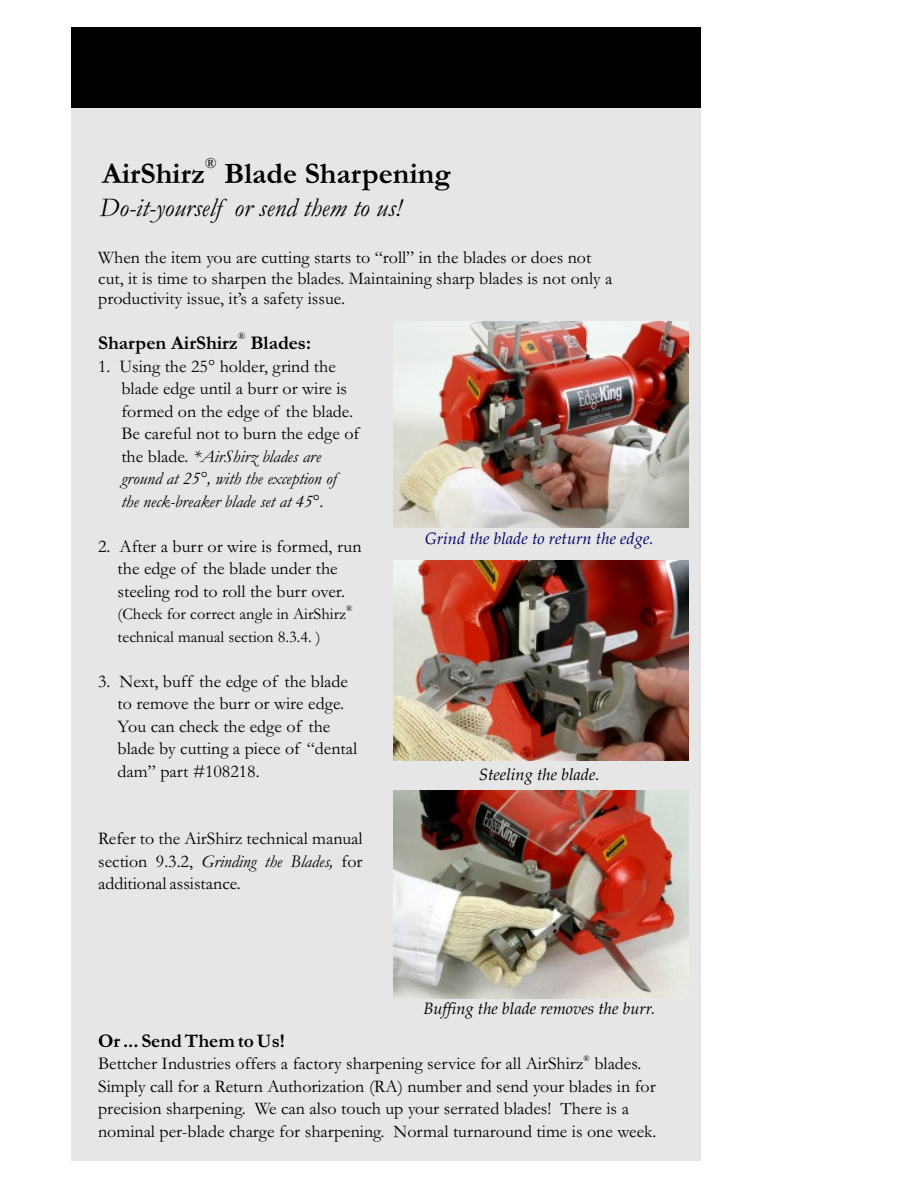
<style>
.page{position:relative;width:918px;height:1188px;background:#fff}
.page>*{position:absolute;margin:0;border:0;box-sizing:border-box;transform-origin:0 0}
.t1{font:700 30px "Garamond";color:#000}
.t2{font:italic 27px "Garamond";color:#000}
.t3{font:700 19.5px "Garamond";color:#000}
.t4{font:18px/22.5px "Garamond";color:#000}
.t5{font:16.5px/22.5px "Garamond";color:#000}
.t6{font:italic 16.5px "Palatino Linotype";color:#000}
.t7{font:italic 16.5px "Palatino Linotype";color:#006}
.t8{font:15px "Garamond";color:#000}
.t9{font:9.75px "Garamond";color:#000}
.t10{font:8.25px "Garamond";color:#000}
.s1{font-style:italic}
</style>
<div class="page">
<div style="left:71px;top:107px;width:629px;height:1054px;background:#e6e6e6"></div>
<div style="left:71px;top:27px;width:629px;height:81px;background:#000"></div>
<img style="left:393px;top:790px;width:295px;height:209px">
<img style="left:393px;top:321px;width:295px;height:206px">
<img style="left:393px;top:561px;width:295px;height:199px">
<p class="t8" style="left:205px;top:159px;width:13px">®</p>
<h1 class="t1" style="left:102px;top:164px;width:350px">AirShirz Blade Sharpening</h1>
<h2 class="t2" style="left:100px;top:198px;width:303px">Do-it-yourself or send them to us!</h2>
<p class="t4" style="left:98px;top:250px;width:516px;line-height:20.2px">When the item you are cutting starts to “roll” in the blades or does not cut, it is time to sharpen the blades. Maintaining sharp blades is not only a productivity issue, it’s a safety issue.</p>
<p class="t9" style="left:238px;top:333px;width:9px">®</p>
<p class="t3" style="left:98px;top:336px;width:215px">Sharpen AirShirz Blades:</p>
<p class="t4" style="left:121px;top:357px;width:239px;text-indent:-23px">1. Using the 25° holder, grind the blade edge until a burr or wire is formed on the edge of the blade.<br>Be careful not to burn the edge of the blade. <span class="s1">*AirShirz blades are ground at 25°, with the exception of<br>the neck-breaker blade set at 45</span>°<span class="s1">.</span></p>
<p class="t4" style="left:98px;top:537px;width:265px;text-align:center">2. After a burr or wire is formed, run the edge of the blade under the steeling rod to roll the burr over.</p>
<p class="t10" style="left:346px;top:606px;width:8px">®</p>
<p class="t5" style="left:118px;top:605px;width:230px">(Check for correct angle in AirShirz technical manual section 8.3.4. )</p>
<p class="t4" style="left:118px;top:672px;width:241px;text-indent:-19px">3. Next, buff the edge of the blade to remove the burr or wire edge.<br>You can check the edge of the blade by cutting a piece of “dental dam” part #108218.</p>
<p class="t7" style="left:425px;top:532px;width:230px">Grind the blade to return the edge.</p>
<p class="t6" style="left:479px;top:768px;width:122px">Steeling the blade.</p>
<p class="t4" style="left:98px;top:829px;width:266px;text-align:justify">Refer to the AirShirz technical manual section 9.3.2, <span class="s1">Grinding the Blades,</span> for additional assistance.</p>
<p class="t3" style="left:98px;top:1034px;width:188px">Or ... Send Them to Us!</p>
<p class="t6" style="left:423px;top:1002px;width:233px">Buffing the blade removes the burr.</p>
<p class="t10" style="left:584px;top:1056px;width:8px">®</p>
<p class="t4" style="left:98px;top:1054px;width:560px">Bettcher Industries offers a factory sharpening service for all AirShirz blades.<br>Simply call for a Return Authorization (RA) number and send your blades in for precision sharpening. We can also touch up your serrated blades! There is a nominal per-blade charge for sharpening. Normal turnaround time is one week.</p>
</div>
